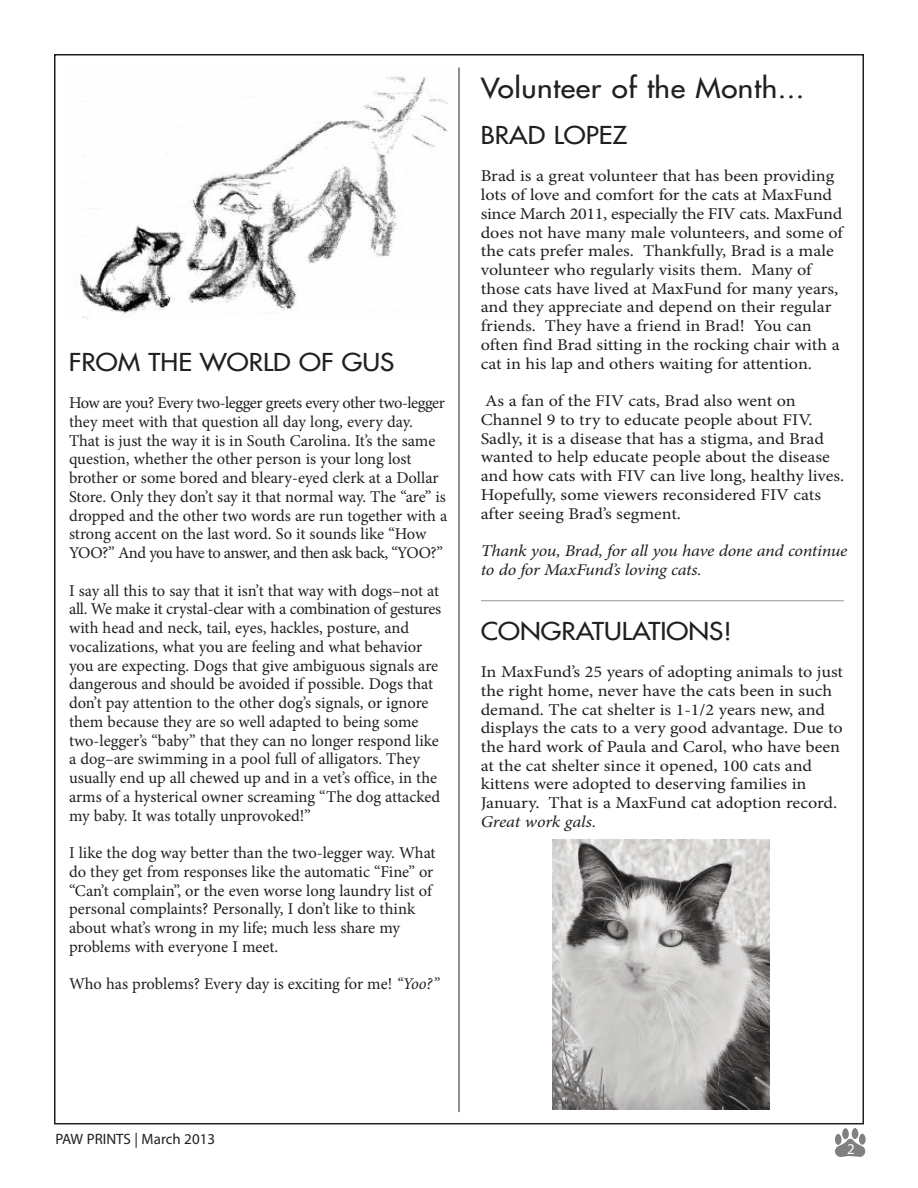
<style>
.page{position:relative;width:918px;height:1188px;background:#fff}
.page>*{position:absolute;margin:0;border:0;box-sizing:border-box;transform-origin:0 0}
.t1{font:500 27px "Futura Std";letter-spacing:.015em;color:#231f20;scale:1.1 1}
.t2{font:500 24px "Futura Std";color:#231f20;scale:1.1 1}
.t3{font:16.5px/18.8px "Minion Pro";letter-spacing:-.005em;color:#231f20}
.t4{font:16.5px/18.8px "Minion Pro";letter-spacing:-.005em;color:#231f20;scale:1.1 1}
.t5{font:italic 16.5px/18.8px "Minion Pro";letter-spacing:-.015em;color:#231f20;scale:1.1 1}
.t6{font:15px "Myriad Pro";color:#231f20}
.t7{font:15px "Myriad Pro";color:#fff}
.s1{font-style:italic}
</style>
<div class="page">
<img style="left:78px;top:76px;width:370px;height:244px">
<svg style="left:835px;top:1139px;width:30px;height:18px"></svg>
<div style="left:835px;top:1134px;width:7px;height:11px;background:#808080;border-radius:50%"></div>
<div style="left:842px;top:1128px;width:7px;height:11px;background:#808080;border-radius:50%"></div>
<div style="left:852px;top:1128px;width:6px;height:11px;background:#808080;border-radius:50%"></div>
<div style="left:859px;top:1134px;width:7px;height:11px;background:#808080;border-radius:50%"></div>
<hr style="left:459px;top:67px;width:1px;height:1045px;background:#231f20">
<hr style="left:481px;top:600px;width:363px;height:1px;background:#939598">
<img style="left:552px;top:839px;width:218px;height:271px">
<h2 class="t2" style="left:69px;top:347px;width:297px">FROM THE WORLD OF GUS</h2>
<p class="t3" style="left:69px;top:394px;width:380px">How are you? Every two-legger greets every other two-legger they meet with that question all day long, every day.<br>That is just the way it is in South Carolina. It’s the same question, whether the other person is your long lost brother or some bored and bleary-eyed clerk at a Dollar Store. Only they don’t say it that normal way. The “are” is dropped and the other two words are run together with a strong accent on the last word. So it sounds like “How YOO?” And you have to answer, and then ask back, “YOO?”</p>
<p class="t3" style="left:69px;top:581px;width:374px">I say all this to say that it isn’t that way with dogs–not at all. We make it crystal-clear with a combination of gestures with head and neck, tail, eyes, hackles, posture, and vocalizations, what you are feeling and what behavior you are expecting. Dogs that give ambiguous signals are dangerous and should be avoided if possible. Dogs that don’t pay attention to the other dog’s signals, or ignore them because they are so well adapted to being some two-legger’s “baby” that they can no longer respond like a dog–are swimming in a pool full of alligators. They usually end up all chewed up and in a vet’s office, in the arms of a hysterical owner screaming “The dog attacked my baby. It was totally unprovoked!”</p>
<p class="t3" style="left:69px;top:843px;width:368px">I like the dog way better than the two-legger way. What do they get from responses like the automatic “Fine” or “Can’t complain”, or the even worse long laundry list of personal complaints? Personally, I don’t like to think about what’s wrong in my life; much less share my problems with everyone I meet.</p>
<p class="t3" style="left:69px;top:975px;width:371px">Who has problems? Every day is exciting for me! <span class="s1">“Yoo?”</span></p>
<h1 class="t1" style="left:481px;top:71px;width:296px">Volunteer of the Month...</h1>
<h2 class="t2" style="left:481px;top:120px;width:135px">BRAD LOPEZ</h2>
<p class="t4" style="left:481px;top:167px;width:331px">Brad is a great volunteer that has been providing lots of love and comfort for the cats at MaxFund since March 2011, especially the FIV cats. MaxFund does not have many male volunteers, and some of the cats prefer males. Thankfully, Brad is a male volunteer who regularly visits them. Many of those cats have lived at MaxFund for many years, and they appreciate and depend on their regular friends. They have a friend in Brad! You can often find Brad sitting in the rocking chair with a cat in his lap and others waiting for attention.</p>
<p class="t4" style="left:481px;top:392px;width:332px">As a fan of the FIV cats, Brad also went on Channel 9 to try to educate people about FIV.<br>Sadly, it is a disease that has a stigma, and Brad wanted to help educate people about the disease and how cats with FIV can live long, healthy lives.<br>Hopefully, some viewers reconsidered FIV cats after seeing Brad’s segment.</p>
<p class="t5" style="left:481px;top:542px;width:335px">Thank you, Brad, for all you have done and continue to do for MaxFund’s loving cats.</p>
<h2 class="t2" style="left:481px;top:616px;width:230px">CONGRATULATIONS!</h2>
<p class="t4" style="left:481px;top:662px;width:331px">In MaxFund’s 25 years of adopting animals to just the right home, never have the cats been in such demand. The cat shelter is 1-1/2 years new, and displays the cats to a very good advantage. Due to the hard work of Paula and Carol, who have been at the cat shelter since it opened, 100 cats and kittens were adopted to deserving families in January. That is a MaxFund cat adoption record.</p>
<p class="t5" style="left:481px;top:812px;width:107px">Great work gals.</p>
<p class="t6" style="left:56px;top:1129px;width:161px">PAW PRINTS | March 2013</p>
<p class="t7" style="left:847px;top:1140px;width:9px">2</p>
</div>
